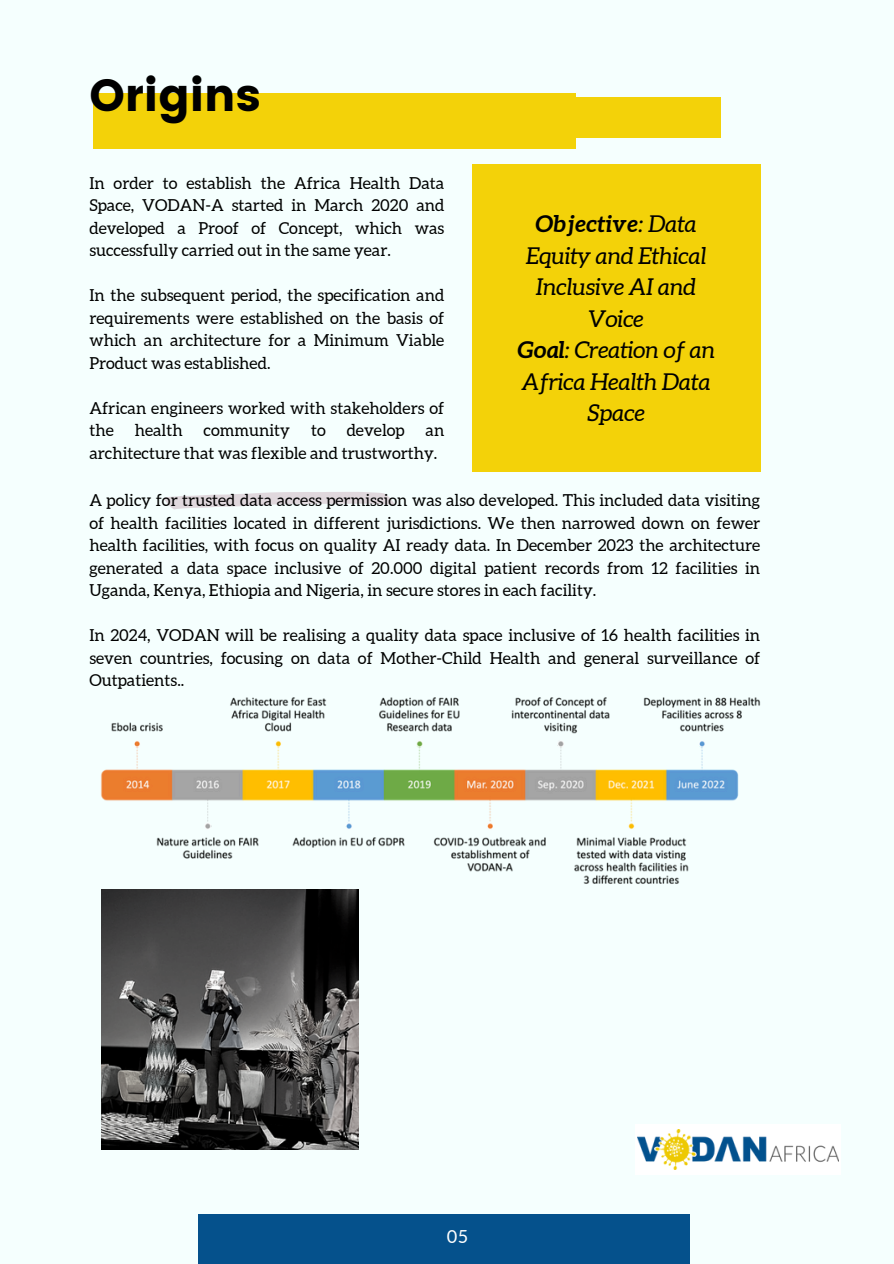
<style>
.page{position:relative;width:894px;height:1264px;background:#fff}
.page>*{position:absolute;margin:0;border:0;box-sizing:border-box;transform-origin:0 0}
.t1{font:45px "Poppins";color:#000}
.t2{font:italic 23.1px/31.5px "Aleo";color:#000;text-align:center}
.t3{font:18px "Aleo";color:#fff}
.t4{font:16.5px/22.5px "Aleo";color:#000;text-align:justify}
.s1{font-weight:700}
</style>
<div class="page">
<div style="left:0;top:0;width:893px;height:1263px;background:#f5fffe"></div>
<div style="left:635px;top:1124px;width:205px;height:50px;background:#fff"></div>
<img style="left:637px;top:1129px;width:201px;height:40px">
<div style="left:472px;top:165px;width:288px;height:307px;background:#f3d209"></div>
<img style="left:101px;top:697px;width:660px;height:237px">
<svg style="left:164px;top:492px;width:230px;height:17px"></svg>
<div style="left:94px;top:98px;width:626px;height:40px;background:#f3d209"></div>
<div style="left:94px;top:94px;width:481px;height:55px;background:#f3d209"></div>
<img style="left:102px;top:889px;width:256px;height:260px">
<div style="left:199px;top:1214px;width:490px;height:49px;background:#05518c"></div>
<p class="t1" style="left:89px;top:69px;width:173px">Origins</p>
<p class="t4" style="left:89px;top:172px;width:356px">In order to establish the Africa Health Data Space, VODAN-A started in March 2020 and developed a Proof of Concept, which was successfully carried out in the same year.</p>
<p class="t4" style="left:89px;top:284px;width:356px">In the subsequent period, the specification and requirements were established on the basis of which an architecture for a Minimum Viable Product was established.</p>
<p class="t4" style="left:89px;top:397px;width:356px">African engineers worked with stakeholders of the</p>
<p class="t4" style="left:135px;top:419px;width:49px">health</p>
<p class="t4" style="left:203px;top:419px;width:88px">community</p>
<p class="t4" style="left:311px;top:419px;width:16px">to</p>
<p class="t4" style="left:346px;top:419px;width:59px">develop</p>
<p class="t4" style="left:89px;top:419px;width:356px;text-indent:336px">an architecture that was flexible and trustworthy.</p>
<p class="t2" style="left:517px;top:208px;width:199px"><span class="s1">Objective</span>: Data<br>Equity and Ethical<br>Inclusive AI and<br>Voice<br><span class="s1">Goal</span>: Creation of an<br>Africa Health Data<br>Space</p>
<h2 class="t4" style="left:89px;top:489px;width:672px">A policy for trusted data access permission was also developed. This included data visiting of health facilities located in different jurisdictions. We then narrowed down on fewer health facilities, with focus on quality AI ready data. In December 2023 the architecture generated a data space inclusive of 20.000 digital patient records from 12 facilities in Uganda, Kenya, Ethiopia and Nigeria, in secure stores in each facility.</h2>
<p class="t4" style="left:89px;top:624px;width:672px">In 2024, VODAN will be realising a quality data space inclusive of 16 health facilities in seven countries, focusing on data of Mother-Child Health and general surveillance of Outpatients..</p>
<p class="t3" style="left:446px;top:1226px;width:22px">05</p>
</div>
